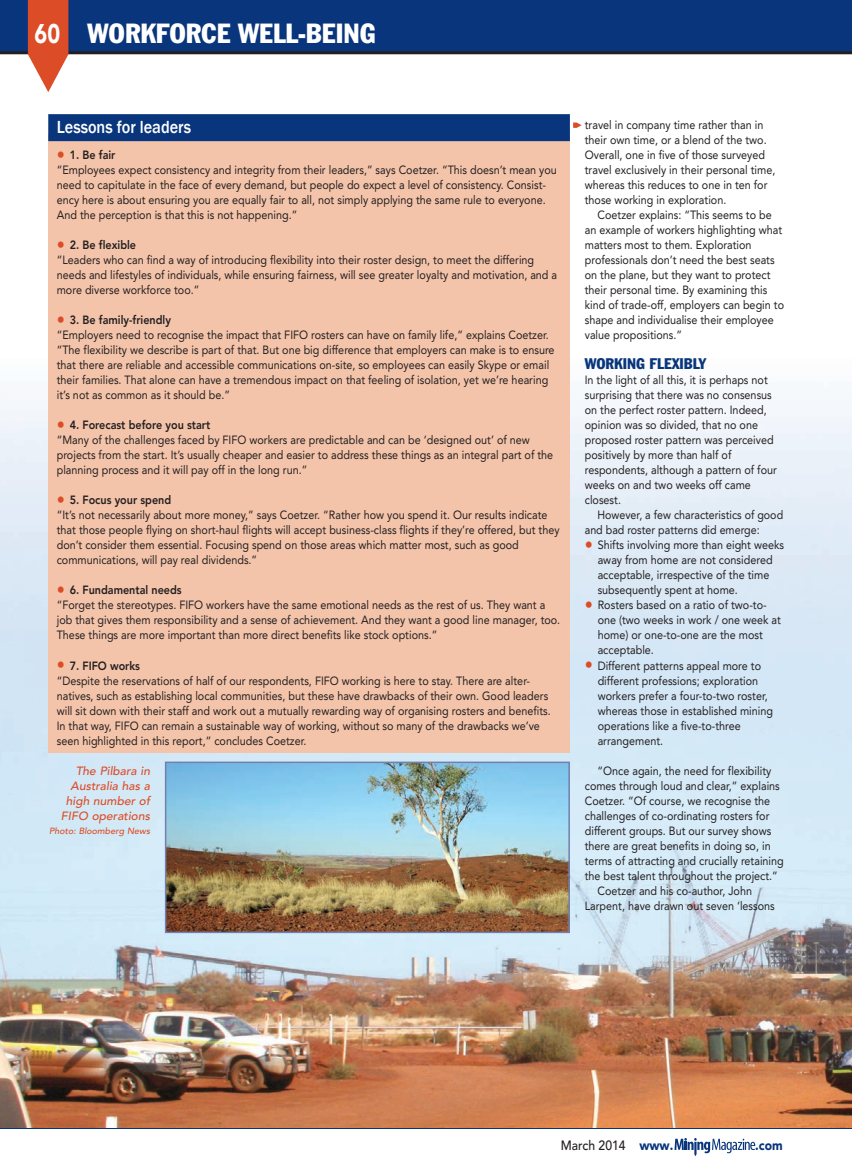
<style>
.page{position:relative;width:852px;height:1169px;background:#fff}
.page>*{position:absolute;margin:0;border:0;box-sizing:border-box;transform-origin:0 0}
.t1{font:condensed 27px "Franklin Gothic BT";color:#fff}
.t2{font:500 18px "Franklin Gothic";color:#fff;scale:.9 1}
.t3{font:condensed 15px "Franklin Gothic BT";color:#08357c}
.t4{font:500 13.5px "Avenir";color:#231f20;scale:.9 1}
.t5{font:900 13.5px "Avenir";color:#08357c;scale:.9 1}
.t6{font:12px/15px "Avenir";color:#231f20;scale:.9 1}
.t7{font:12px/15px "Avenir";color:#231f20;scale:.89 1}
.t8{font:italic 500 12px/15px "Avenir";color:#dc4c27;text-align:right}
.t9{font:italic 500 9px "Avenir";color:#dc4c27}
.s1{font-family:"Avenir";font-weight:900;font-stretch:normal}
.s2{font-weight:900;font-size:18px;color:#dc4c27}
.s3{font-weight:800}
.s4{font-weight:900;color:#08357c}
</style>
<div class="page">
<svg style="left:674px;top:1138px;width:81px;height:18px"></svg>
<div style="left:0;top:0;width:851px;height:54px;background:#08357c"></div>
<hr style="left:0;top:51px;width:851px;height:3px;background:#231f20">
<svg style="left:28px;top:0;width:40px;height:92px"></svg>
<hr style="left:0;top:1127px;width:851px;height:2px;background:#08357c">
<img style="left:0;top:354px;width:851px;height:773px">
<div style="left:48px;top:134px;width:521px;height:619px;background:#f4c4aa"></div>
<div style="left:48px;top:114px;width:521px;height:27px;background:#08357c"></div>
<img style="left:168px;top:764px;width:398px;height:166px">
<div style="left:165px;top:761px;width:404px;height:172px;border:2px solid #737faf"></div>
<svg style="left:573px;top:123px;width:8px;height:5px"></svg>
<h1 class="t1" style="left:35px;top:16px;width:342px"><span class="s1">60</span> WORKFORCE WELL-BEING</h1>
<h2 class="t2" style="left:57px;top:116px;width:151px">Lessons for leaders</h2>
<p class="t6" style="left:584px;top:118px;width:213px">travel in company time rather than in their own time, or a blend of the two.<br>Overall, one in five of those surveyed travel exclusively in their personal time, whereas this reduces to one in ten for those working in exploration.</p>
<p class="t6" style="left:584px;top:208px;width:223px;text-indent:13px">Coetzer explains: “This seems to be an example of workers highlighting what matters most to them. Exploration professionals don’t need the best seats on the plane, but they want to protect their personal time. By examining this kind of trade-off, employers can begin to shape and individualise their employee value propositions.”</p>
<p class="t3" style="left:584px;top:354px;width:123px">WORKING FLEXIBLY</p>
<p class="t6" style="left:584px;top:373px;width:215px">In the light of all this, it is perhaps not surprising that there was no consensus on the perfect roster pattern. Indeed, opinion was so divided, that no one proposed roster pattern was perceived positively by more than half of respondents, although a pattern of four weeks on and two weeks off came closest.</p>
<p class="t7" style="left:584px;top:508px;width:224px;text-indent:13px">However, a few characteristics of good and bad roster patterns did emerge:</p>
<p class="t6" style="left:597px;top:538px;width:208px;text-indent:-13px"><span class="s2">•</span> Shifts involving more than eight weeks away from home are not considered acceptable, irrespective of the time subsequently spent at home.</p>
<p class="t6" style="left:597px;top:598px;width:205px;text-indent:-13px"><span class="s2">•</span> Rosters based on a ratio of two-to&shy;one (two weeks in work / one week at home) or one-to-one are the most acceptable.</p>
<p class="t6" style="left:597px;top:658px;width:196px;text-indent:-13px"><span class="s2">•</span> Different patterns appeal more to different professions; exploration workers prefer a four-to-two roster, whereas those in established mining operations like a five-to-three arrangement.</p>
<p class="t6" style="left:597px;top:763px;width:194px">“Once again, the need for flexibility</p>
<p class="t6" style="left:584px;top:778px;width:218px">comes through loud and clear,” explains</p>
<p class="t6" style="left:584px;top:793px;width:207px">Coetzer. “Of course, we recognise the</p>
<p class="t6" style="left:584px;top:808px;width:207px">challenges of co-ordinating rosters for</p>
<p class="t6" style="left:584px;top:823px;width:209px">different groups. But our survey shows</p>
<p class="t6" style="left:584px;top:838px;width:208px">there are great benefits in doing so, in</p>
<p class="t6" style="left:584px;top:853px;width:222px">terms of attracting and crucially retaining</p>
<p class="t6" style="left:584px;top:868px;width:216px">the best talent throughout the project.”</p>
<p class="t6" style="left:597px;top:883px;width:173px">Coetzer and his co-author, John</p>
<p class="t6" style="left:584px;top:898px;width:213px">Larpent, have drawn out seven ‘lessons</p>
<p class="t6" style="left:57px;top:148px;width:557px"><span class="s2">•</span> <span class="s3">1. Be fair<br></span>“Employees expect consistency and integrity from their leaders,” says Coetzer. “This doesn’t mean you need to capitulate in the face of every demand, but people do expect a level of consistency. Consist&shy;ency here is about ensuring you are equally fair to all, not simply applying the same rule to everyone.<br>And the perception is that this is not happening.”</p>
<p class="t6" style="left:57px;top:238px;width:557px"><span class="s2">•</span> <span class="s3">2. Be flexible<br></span>“Leaders who can find a way of introducing flexibility into their roster design, to meet the differing needs and lifestyles of individuals, while ensuring fairness, will see greater loyalty and motivation, and a more diverse workforce too.”</p>
<p class="t6" style="left:57px;top:313px;width:554px"><span class="s2">•</span> <span class="s3">3. Be family-friendly<br></span>“Employers need to recognise the impact that FIFO rosters can have on family life,” explains Coetzer. “The flexibility we describe is part of that. But one big difference that employers can make is to ensure that there are reliable and accessible communications on-site, so employees can easily Skype or email their families. That alone can have a tremendous impact on that feeling of isolation, yet we’re hearing it’s not as common as it should be.”</p>
<p class="t6" style="left:57px;top:418px;width:553px"><span class="s2">•</span> <span class="s3">4. Forecast before you start<br></span>“Many of the challenges faced by FIFO workers are predictable and can be ‘designed out’ of new projects from the start. It’s usually cheaper and easier to address these things as an integral part of the planning process and it will pay off in the long run.”</p>
<p class="t6" style="left:57px;top:493px;width:560px"><span class="s2">•</span> <span class="s3">5. Focus your spend<br></span>“It’s not necessarily about more money,” says Coetzer. “Rather how you spend it. Our results indicate that those people flying on short-haul flights will accept business-class flights if they’re offered, but they don’t consider them essential. Focusing spend on those areas which matter most, such as good communications, will pay real dividends.”</p>
<p class="t6" style="left:57px;top:583px;width:560px"><span class="s2">•</span> <span class="s3">6. Fundamental needs<br></span>“Forget the stereotypes. FIFO workers have the same emotional needs as the rest of us. They want a job that gives them responsibility and a sense of achievement. And they want a good line manager, too.<br>These things are more important than more direct benefits like stock options.”</p>
<p class="t6" style="left:57px;top:658px;width:550px"><span class="s2">•</span> <span class="s3">7. FIFO works<br></span>“Despite the reservations of half of our respondents, FIFO working is here to stay. There are alter&shy;natives, such as establishing local communities, but these have drawbacks of their own. Good leaders will sit down with their staff and work out a mutually rewarding way of organising rosters and benefits.<br>In that way, FIFO can remain a sustainable way of working, without so many of the drawbacks we’ve seen highlighted in this report,” concludes Coetzer.</p>
<p class="t8" style="left:61px;top:763px;width:91px">The Pilbara in<br>Australia has a high number of<br>FIFO operations</p>
<p class="t9" style="left:49px;top:826px;width:102px">Photo: Bloomberg News</p>
<p class="t4" style="left:560px;top:1138px;width:126px">March 2014 <span class="s4">www.</span></p>
<p class="t5" style="left:755px;top:1137px;width:32px">.com</p>
</div>
